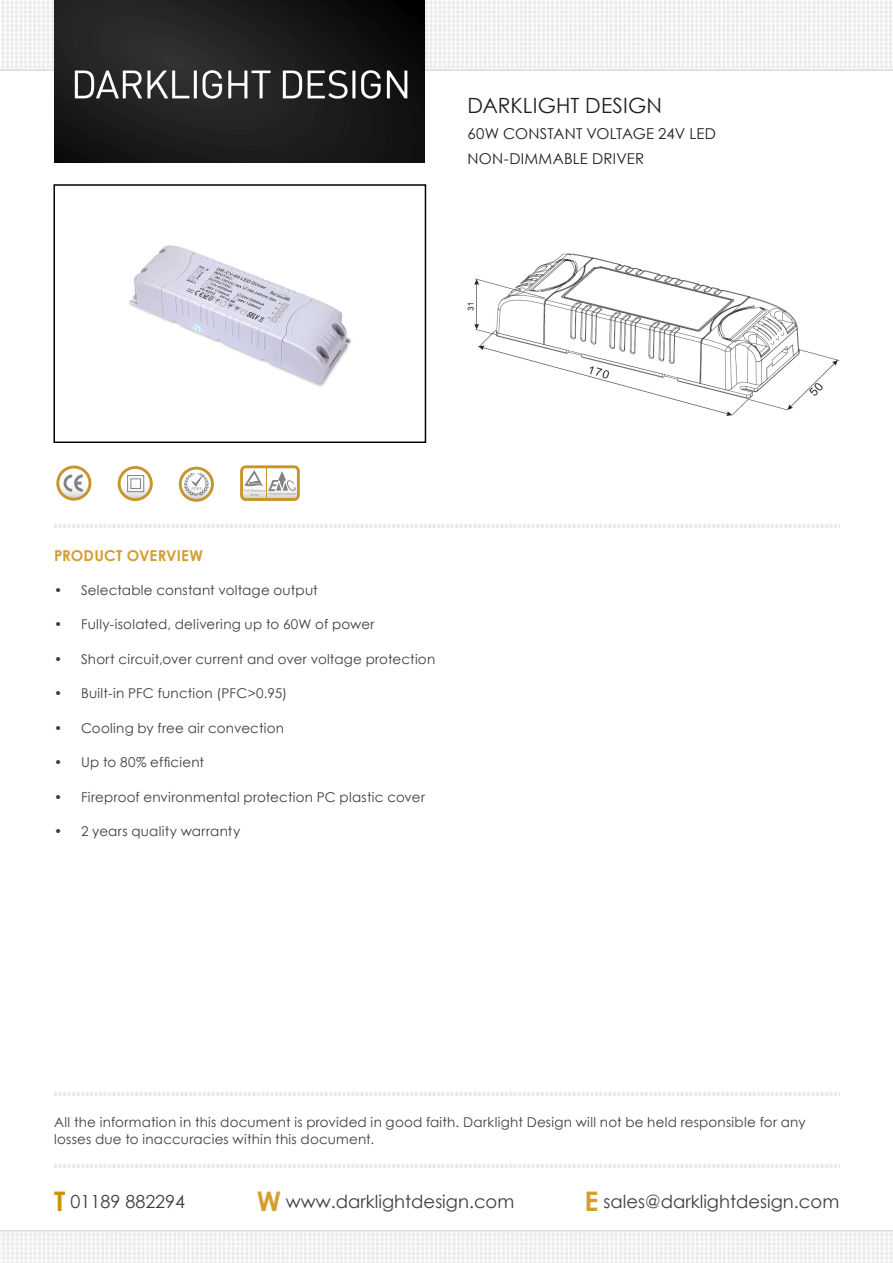
<style>
.page{position:relative;width:893px;height:1263px;background:#fff}
.page>*{position:absolute;margin:0;border:0;box-sizing:border-box;transform-origin:0 0}
.t1{font:21px "Century Gothic";letter-spacing:.005em;color:#231f20}
.t2{font:18px "Century Gothic";color:#3e3e3f}
.t3{font:15px "Century Gothic";letter-spacing:.01em;color:#231f20}
.t4{font:700 15px "Century Gothic";letter-spacing:.015em;color:#d69d31}
.t5{font:13.5px/16.2px "Century Gothic";letter-spacing:.015em;color:#3e3e3f}
.s1{font-weight:700;font-size:27px;color:#ce930a}
.s2{font-weight:700;font-size:27px;color:#d69d31}
</style>
<div class="page">
<img style="left:468px;top:253px;width:371px;height:163px">
<img style="left:129px;top:245px;width:223px;height:142px">
<div style="left:53px;top:184px;width:373px;height:259px;border:2px solid #000"></div>
<img style="left:0;top:1231px;width:893px;height:32px">
<div style="left:0;top:1px;width:893px;height:70px;background:#f3f3f3"></div>
<img style="left:55px;top:525px;width:784px;height:3px">
<img style="left:55px;top:1165px;width:784px;height:3px">
<img style="left:54px;top:0;width:371px;height:163px">
<img style="left:55px;top:1092px;width:784px;height:3px">
<svg style="left:58px;top:467px;width:32px;height:32px"></svg>
<div style="left:56px;top:466px;width:35px;height:35px;border:3px solid #c7952b;border-radius:50%"></div>
<svg style="left:62px;top:473px;width:24px;height:20px"></svg>
<svg style="left:119px;top:467px;width:32px;height:33px"></svg>
<div style="left:118px;top:466px;width:35px;height:35px;border:3px solid #c7952b;border-radius:50%"></div>
<div style="left:127px;top:475px;width:17px;height:17px;border:1px solid #808385"></div>
<div style="left:131px;top:478px;width:10px;height:11px;border:1px solid #808385"></div>
<svg style="left:180px;top:468px;width:32px;height:32px"></svg>
<div style="left:179px;top:467px;width:35px;height:35px;border:3px solid #c7952b;border-radius:50%"></div>
<svg style="left:184px;top:470px;width:25px;height:26px"></svg>
<div style="left:240px;top:465px;width:60px;height:36px;border:3px solid #c7952b;border-radius:4px"></div>
<svg style="left:242px;top:467px;width:56px;height:32px"></svg>
<p class="t1" style="left:468px;top:93px;width:196px">DARKLIGHT DESIGN</p>
<p class="t3" style="left:468px;top:124px;width:250px">60W CONSTANT VOLTAGE 24V LED</p>
<p class="t3" style="left:468px;top:149px;width:178px">NON-DIMMABLE DRIVER</p>
<p class="t4" style="left:54px;top:546px;width:150px">PRODUCT OVERVIEW</p>
<p class="t5" style="left:54px;top:582px;width:265px">• Selectable constant voltage output</p>
<p class="t5" style="left:54px;top:616px;width:322px">• Fully-isolated, delivering up to 60W of power</p>
<p class="t5" style="left:54px;top:651px;width:383px">• Short circuit,over current and over voltage protection</p>
<p class="t5" style="left:54px;top:685px;width:235px">• Built-in PFC function (PFC&gt;0.95)</p>
<p class="t5" style="left:54px;top:720px;width:232px">• Cooling by free air convection</p>
<p class="t5" style="left:54px;top:754px;width:152px">• Up to 80% efficient</p>
<p class="t5" style="left:54px;top:789px;width:373px">• Fireproof environmental protection PC plastic cover</p>
<p class="t5" style="left:54px;top:823px;width:188px">• 2 years quality warranty</p>
<p class="t5" style="left:54px;top:1114px;width:753px">All the information in this document is provided in good faith. Darklight Design will not be held responsible for any losses due to inaccuracies within this document.</p>
<p class="t2" style="left:54px;top:1190px;width:133px"><span class="s1">T</span> 01189 882294</p>
<p class="t2" style="left:257px;top:1190px;width:259px"><span class="s2">W</span> www.darklightdesign.com</p>
<p class="t2" style="left:584px;top:1190px;width:256px"><span class="s2">E</span> sales@darklightdesign.com</p>
</div>
